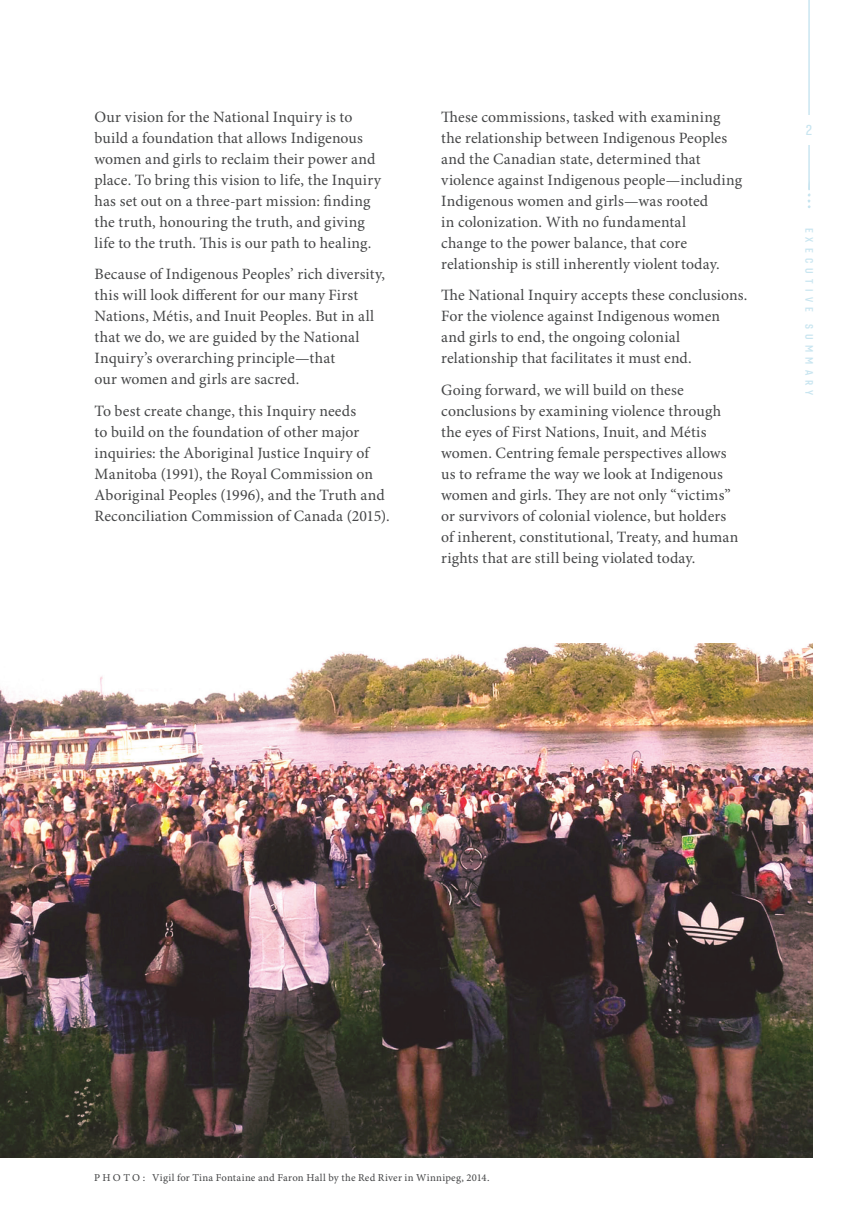
<style>
.page{position:relative;width:851px;height:1229px;background:#fff}
.page>*{position:absolute;margin:0;border:0;box-sizing:border-box;transform-origin:0 0}
.BODY_TEXT{font:15.75px/21px "Minion Pro";letter-spacing:.005em;color:#454647}
.t1{font:14px "Gineso Con Med";color:#c8e5f0;scale:1.05 1}
.BODY_TEXT-2{font:10.5px "Minion Pro Capt";letter-spacing:.02em;color:#454647}
.t2{font:10.5px "Gineso Con Dem";letter-spacing:.5em;color:#c8e5f0}
</style>
<div class="page">
<hr style="left:808px;top:0;width:1px;height:189px;background:#c8e5f0">
<svg style="left:807px;top:180px;width:3px;height:28px"></svg>
<div style="left:792px;top:115px;width:33px;height:30px;background:#fff"></div>
<img style="left:0;top:644px;width:812px;height:513px">
<p class="BODY_TEXT" style="left:94px;top:107px;width:288px">Our vision for the National Inquiry is to build a foundation that allows Indigenous women and girls to reclaim their power and place. To bring this vision to life, the Inquiry has set out on a three-part mission: finding the truth, honouring the truth, and giving life to the truth. This is our path to healing.</p>
<p class="BODY_TEXT" style="left:94px;top:264px;width:292px">Because of Indigenous Peoples’ rich diversity, this will look different for our many First Nations, Métis, and Inuit Peoples. But in all that we do, we are guided by the National Inquiry’s overarching principle—that<br>our women and girls are sacred.</p>
<p class="BODY_TEXT" style="left:94px;top:401px;width:296px">To best create change, this Inquiry needs<br>to build on the foundation of other major inquiries: the Aboriginal Justice Inquiry of Manitoba (1991), the Royal Commission on Aboriginal Peoples (1996), and the Truth and Reconciliation Commission of Canada (2015).</p>
<p class="BODY_TEXT" style="left:441px;top:107px;width:302px">These commissions, tasked with examining the relationship between Indigenous Peoples and the Canadian state, determined that violence against Indigenous people—including Indigenous women and girls—was rooted<br>in colonization. With no fundamental<br>change to the power balance, that core relationship is still inherently violent today.</p>
<p class="BODY_TEXT" style="left:441px;top:285px;width:308px">The National Inquiry accepts these conclusions.<br>For the violence against Indigenous women and girls to end, the ongoing colonial relationship that facilitates it must end.</p>
<p class="BODY_TEXT" style="left:441px;top:380px;width:299px">Going forward, we will build on these conclusions by examining violence through the eyes of First Nations, Inuit, and Métis women. Centring female perspectives allows us to reframe the way we look at Indigenous women and girls. They are not only “victims” or survivors of colonial violence, but holders of inherent, constitutional, Treaty, and human rights that are still being violated today.</p>
<p class="t1" style="left:805px;top:121px;width:8px">2</p>
<p class="t2" style="left:815px;top:227px;width:169px;rotate:90deg">EXECUTIVE SUMMARY</p>
<p class="BODY_TEXT-2" style="left:94px;top:1171px;width:397px">P H O T O : Vigil for Tina Fontaine and Faron Hall by the Red River in Winnipeg, 2014.</p>
</div>
